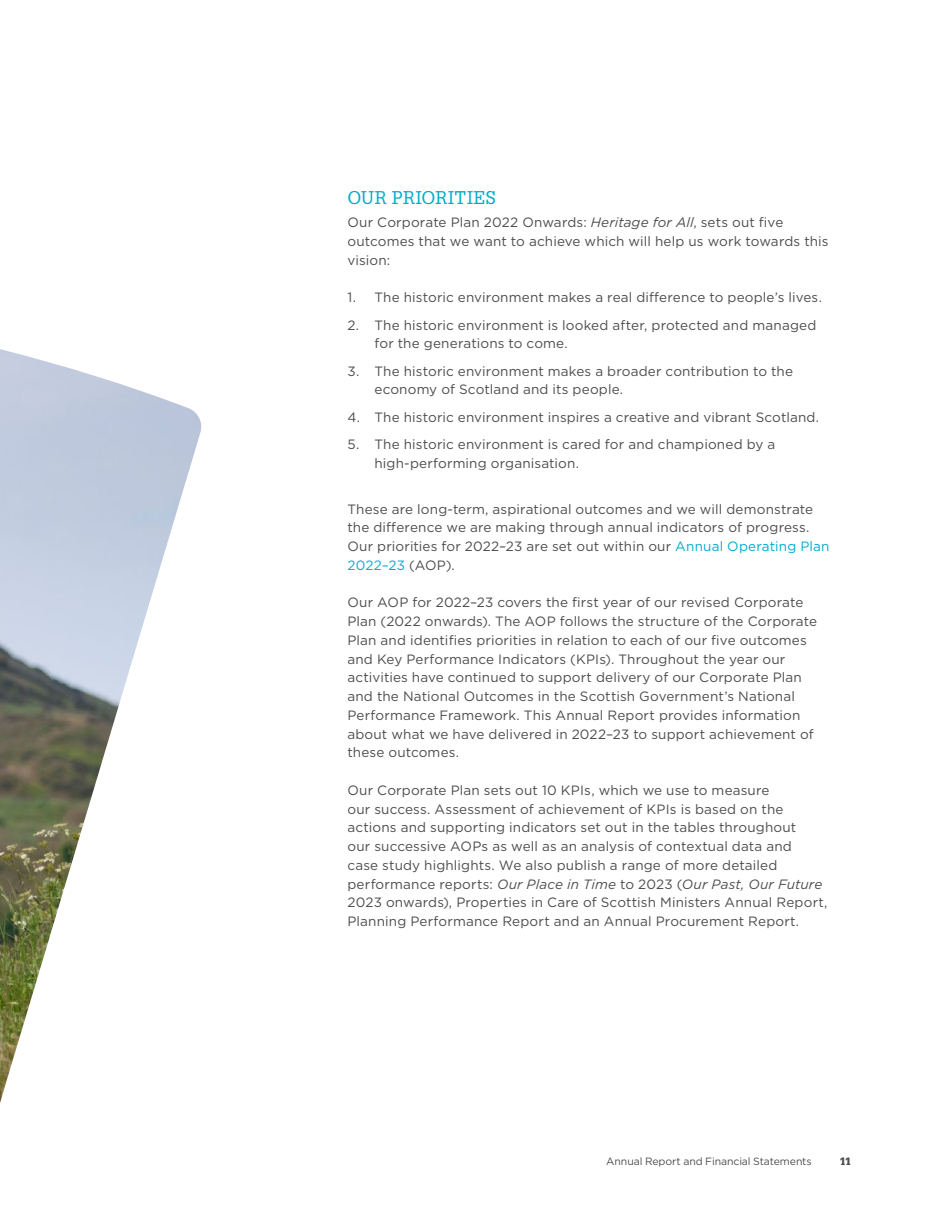
<style>
.page{position:relative;width:936px;height:1212px;background:#fff}
.page>*{position:absolute;margin:0;border:0;box-sizing:border-box;transform-origin:0 0}
.t1{font:18px "Glypha LT Std";letter-spacing:.025em;color:#00accd}
.BODY__Gotham_9_5pt_1{font:13.5px/18.8px "Gotham";letter-spacing:.01em;color:#4d4d4f}
.t2{font:10.5px "Gotham";letter-spacing:-.005em;color:#4d4d4f}
.t3{font:900 10.5px "Glypha LT Std";color:#4d4d4f}
.s1{font-style:italic}
.s2{color:#00accd}
</style>
<div class="page">
<img style="left:0;top:349px;width:202px;height:754px">
<h3 class="t1" style="left:347px;top:187px;width:150px">OUR PRIORITIES</h3>
<p class="BODY__Gotham_9_5pt_1" style="left:347px;top:213px;width:482px">Our Corporate Plan 2022 Onwards: <span class="s1">Heritage for All</span>, sets out five outcomes that we want to achieve which will help us work towards this vision:</p>
<p class="BODY__Gotham_9_5pt_1" style="left:347px;top:288px;width:476px">1. The historic environment makes a real difference to people’s lives.</p>
<p class="BODY__Gotham_9_5pt_1" style="left:374px;top:315px;width:443px;text-indent:-27px">2. The historic environment is looked after, protected and managed for the generations to come.</p>
<p class="BODY__Gotham_9_5pt_1" style="left:374px;top:361px;width:420px;text-indent:-27px">3. The historic environment makes a broader contribution to the economy of Scotland and its people.</p>
<p class="BODY__Gotham_9_5pt_1" style="left:347px;top:407px;width:473px">4. The historic environment inspires a creative and vibrant Scotland.</p>
<p class="BODY__Gotham_9_5pt_1" style="left:374px;top:434px;width:402px;text-indent:-27px">5. The historic environment is cared for and championed by a high-performing organisation.</p>
<p class="BODY__Gotham_9_5pt_1" style="left:347px;top:499px;width:483px">These are long-term, aspirational outcomes and we will demonstrate the difference we are making through annual indicators of progress.<br>Our priorities for 2022–23 are set out within our <span class="s2">Annual Operating Plan 2022–23</span> (AOP).</p>
<p class="BODY__Gotham_9_5pt_1" style="left:347px;top:593px;width:471px">Our AOP for 2022–23 covers the first year of our revised Corporate Plan (2022 onwards). The AOP follows the structure of the Corporate Plan and identifies priorities in relation to each of our five outcomes and Key Performance Indicators (KPIs). Throughout the year our activities have continued to support delivery of our Corporate Plan and the National Outcomes in the Scottish Government’s National Performance Framework. This Annual Report provides information about what we have delivered in 2022–23 to support achievement of these outcomes.</p>
<p class="BODY__Gotham_9_5pt_1" style="left:347px;top:780px;width:481px">Our Corporate Plan sets out 10 KPIs, which we use to measure<br>our success. Assessment of achievement of KPIs is based on the actions and supporting indicators set out in the tables throughout<br>our successive AOPs as well as an analysis of contextual data and<br>case study highlights. We also publish a range of more detailed performance reports: <span class="s1">Our Place in Time</span> to 2023 (<span class="s1">Our Past, Our Future </span>2023 onwards), Properties in Care of Scottish Ministers Annual Report, Planning Performance Report and an Annual Procurement Report.</p>
<p class="t2" style="left:606px;top:1154px;width:207px">Annual Report and Financial Statements</p>
<p class="t3" style="left:839px;top:1155px;width:13px">11</p>
</div>
